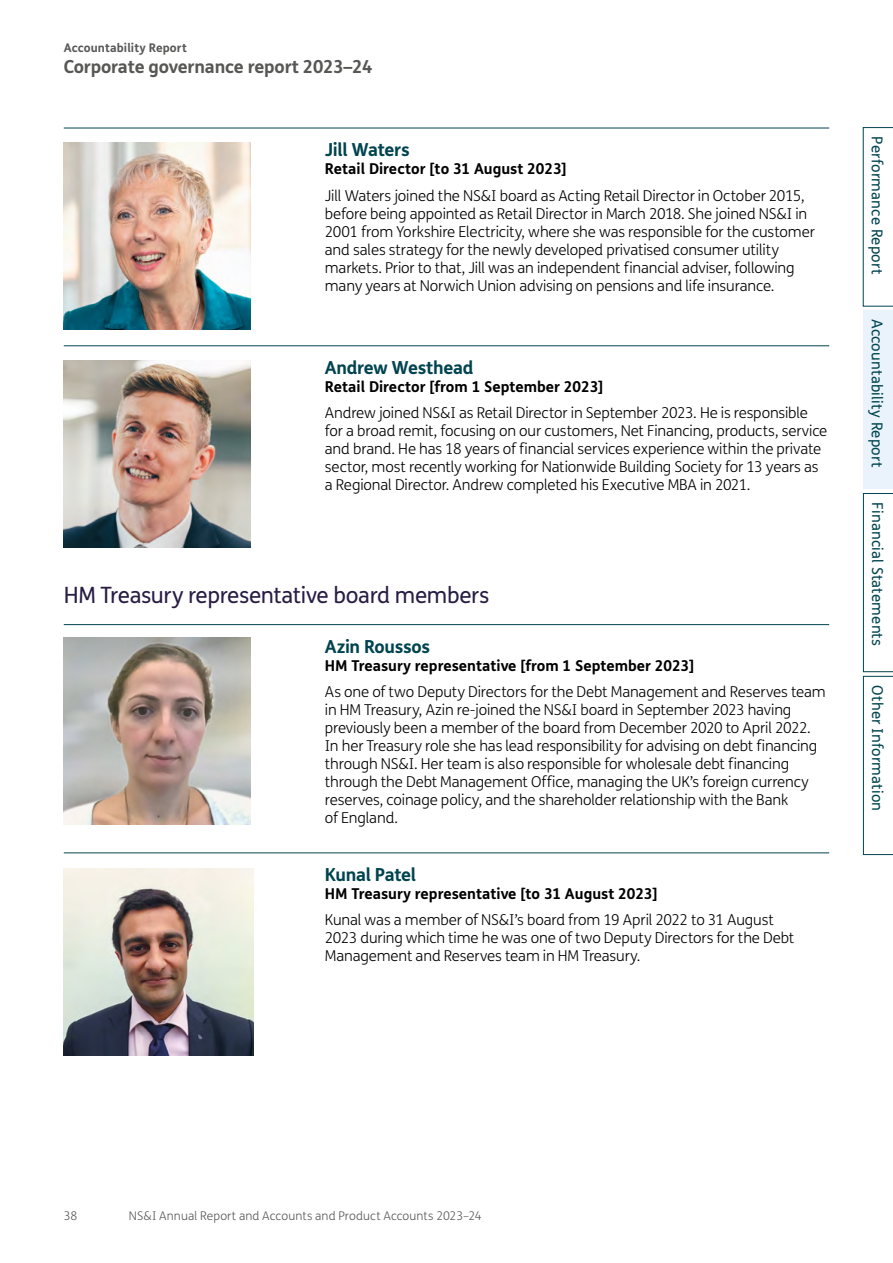
<style>
.page{position:relative;width:893px;height:1263px;background:#fff}
.page>*{position:absolute;margin:0;border:0;box-sizing:border-box;transform-origin:0 0}
.H2{font:22.5px "NSI Everyday";letter-spacing:-.02em;color:#291d44}
.Bio_Name{font:700 18px "NSI Everyday";letter-spacing:-.02em;color:#00444f}
.t1{font:700 18px "NSI Everyday";letter-spacing:-.01em;color:#575756}
.Bio_Body{font:300 15px/18px "NSI Everyday";letter-spacing:-.01em;color:#000}
.Bio_TItle{font:700 15px "NSI Everyday";color:#000}
.t2{font:15px "NSI Everyday";letter-spacing:.01em;color:#00444f}
.t3{font:300 12px "NSI Everyday";letter-spacing:.01em;color:#575756}
.t4{font:700 12px "NSI Everyday";letter-spacing:.01em;color:#575756}
</style>
<div class="page">
<svg style="left:863px;top:493px;width:30px;height:362px"></svg>
<svg style="left:863px;top:127px;width:30px;height:179px"></svg>
<div style="left:863px;top:310px;width:30px;height:179px;background:#eaf3fc"></div>
<hr style="left:64px;top:128px;width:765px;height:1px;background:#00444f">
<hr style="left:64px;top:345px;width:765px;height:1px;background:#00444f">
<hr style="left:64px;top:624px;width:765px;height:1px;background:#00444f">
<hr style="left:64px;top:852px;width:765px;height:1px;background:#00444f">
<img style="left:64px;top:142px;width:187px;height:187px">
<img style="left:64px;top:360px;width:187px;height:187px">
<img style="left:64px;top:638px;width:187px;height:187px">
<img style="left:64px;top:868px;width:189px;height:188px">
<p class="t4" style="left:64px;top:39px;width:125px">Accountability Report</p>
<p class="t1" style="left:64px;top:54px;width:310px">Corporate governance report 2023–24</p>
<h4 class="Bio_Name" style="left:325px;top:138px;width:86px">Jill Waters</h4>
<h3 class="Bio_TItle" style="left:325px;top:159px;width:243px">Retail Director [to 31 August 2023]</h3>
<p class="Bio_Body" style="left:325px;top:186px;width:492px">Jill Waters joined the NS&amp;I board as Acting Retail Director in October 2015, before being appointed as Retail Director in March 2018. She joined NS&amp;I in 2001 from Yorkshire Electricity, where she was responsible for the customer and sales strategy for the newly developed privatised consumer utility markets. Prior to that, Jill was an independent financial adviser, following many years at Norwich Union advising on pensions and life insurance.</p>
<h4 class="Bio_Name" style="left:325px;top:355px;width:150px">Andrew Westhead</h4>
<h3 class="Bio_TItle" style="left:325px;top:377px;width:280px">Retail Director [from 1 September 2023]</h3>
<p class="Bio_Body" style="left:325px;top:404px;width:504px">Andrew joined NS&amp;I as Retail Director in September 2023. He is responsible for a broad remit, focusing on our customers, Net Financing, products, service and brand. He has 18 years of financial services experience within the private sector, most recently working for Nationwide Building Society for 13 years as a Regional Director. Andrew completed his Executive MBA in 2021.</p>
<h3 class="H2" style="left:64px;top:581px;width:427px">HM Treasury representative board members</h3>
<h4 class="Bio_Name" style="left:325px;top:634px;width:107px">Azin Roussos</h4>
<h3 class="Bio_TItle" style="left:325px;top:655px;width:371px">HM Treasury representative [from 1 September 2023]</h3>
<p class="Bio_Body" style="left:325px;top:683px;width:502px">As one of two Deputy Directors for the Debt Management and Reserves team in HM Treasury, Azin re-joined the NS&amp;I board in September 2023 having previously been a member of the board from December 2020 to April 2022.<br>In her Treasury role she has lead responsibility for advising on debt financing through NS&amp;I. Her team is also responsible for wholesale debt financing through the Debt Management Office, managing the UK’s foreign currency reserves, coinage policy, and the shareholder relationship with the Bank<br>of England.</p>
<h4 class="Bio_Name" style="left:325px;top:862px;width:93px">Kunal Patel</h4>
<h3 class="Bio_TItle" style="left:325px;top:884px;width:334px">HM Treasury representative [to 31 August 2023]</h3>
<p class="Bio_Body" style="left:325px;top:911px;width:471px">Kunal was a member of NS&amp;I’s board from 19 April 2022 to 31 August<br>2023 during which time he was one of two Deputy Directors for the Debt<br>Management and Reserves team in HM Treasury.</p>
<p class="t2" style="left:887px;top:136px;width:140px;rotate:90deg">Performance Report</p>
<p class="t2" style="left:886px;top:319px;width:150px;rotate:90deg">Accountability Report</p>
<p class="t2" style="left:887px;top:502px;width:146px;rotate:90deg">Financial Statements</p>
<p class="t2" style="left:887px;top:685px;width:128px;rotate:90deg">Other Information</p>
<p class="t3" style="left:64px;top:1209px;width:15px">38</p>
<p class="t3" style="left:129px;top:1209px;width:354px">NS&amp;I Annual Report and Accounts and Product Accounts 2023–24</p>
</div>
